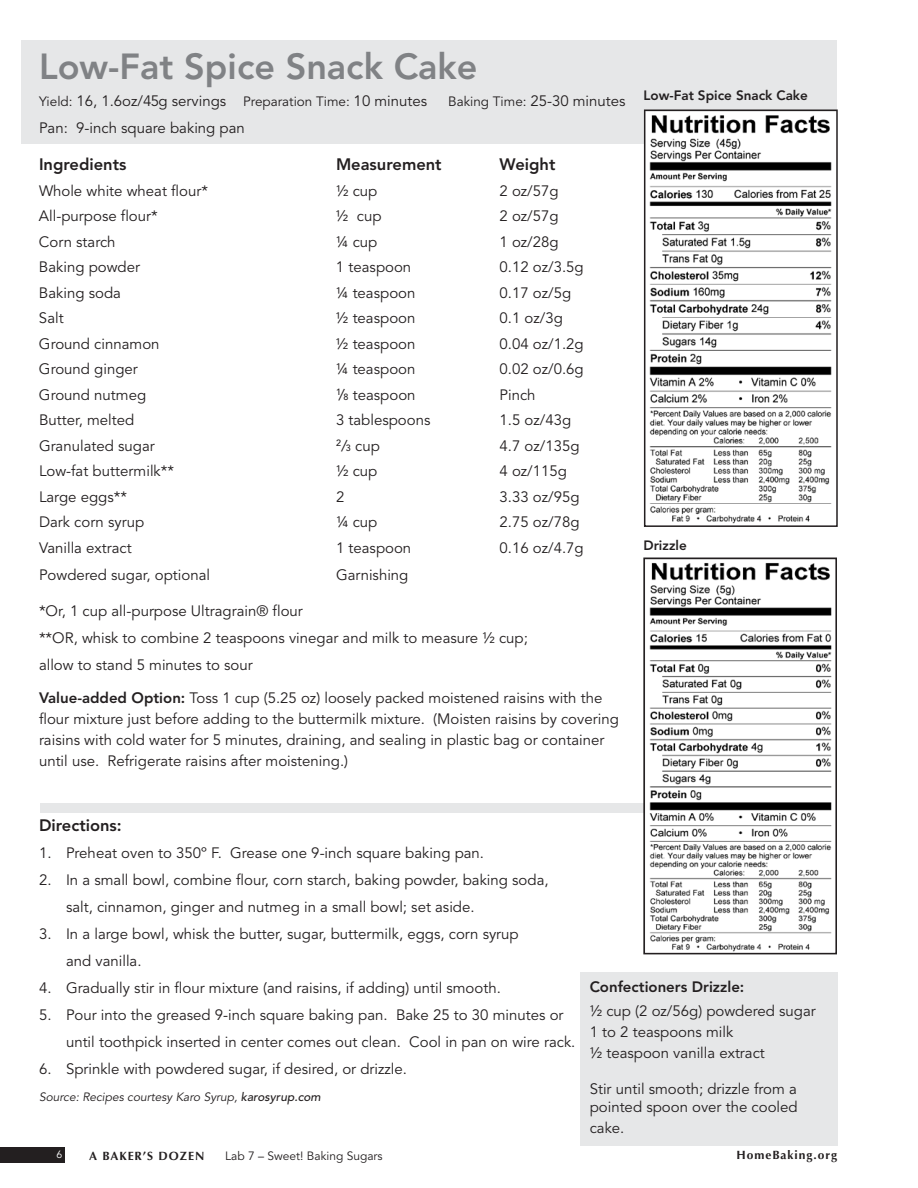
<style>
.page{position:relative;width:918px;height:1188px;background:#fff}
.page>*{position:absolute;margin:0;border:0;box-sizing:border-box;transform-origin:0 0}
.t1{font:800 36px "Avenir";color:#808285}
.t2{font:800 16.5px "Avenir";color:#231f20}
.t3{font:15px/27px "Avenir";color:#231f20}
.t4{font:800 15px "Avenir";color:#231f20}
.t5{font:800 13.5px "Avenir";color:#231f20}
.t6{font:italic 12px "Avenir";color:#231f20}
.t7{font:700 12px "Optima";letter-spacing:.08em;color:#231f20}
.t8{font:12px "Avenir";color:#231f20}
.t9{font:10.5px "Avenir";color:#fff}
.s1{font-size:13.5px}
.s2{font-style:inherit}
.s3{font-weight:500;font-size:9px}
.s4{font-weight:800}
.s5{font-weight:500}
</style>
<div class="page">
<div style="left:0;top:1148px;width:65px;height:15px;background:#231f20"></div>
<div style="left:580px;top:972px;width:258px;height:174px;background:#e6e7e8"></div>
<div style="left:21px;top:40px;width:816px;height:104px;background:#e6e7e8"></div>
<div style="left:40px;top:804px;width:797px;height:9px;background:#e6e7e8"></div>
<img style="left:647px;top:113px;width:188px;height:411px">
<div style="left:644px;top:110px;width:194px;height:417px;border:2px solid #231f20"></div>
<img style="left:646px;top:563px;width:188px;height:388px">
<div style="left:643px;top:558px;width:194px;height:396px;border:2px solid #231f20"></div>
<h1 class="t1" style="left:39px;top:45px;width:440px">Low-Fat Spice Snack Cake</h1>
<p class="t3" style="left:39px;top:87px;width:390px"><span class="s1">Yield:</span> 16, 1.6oz/45g servings <span class="s1">Preparation Time:</span> 10 minutes</p>
<p class="t3" style="left:448px;top:87px;width:179px"><span class="s1">Baking Time:</span> 25-30 minutes</p>
<p class="t3" style="left:39px;top:114px;width:207px">Pan: 9-inch square baking pan</p>
<p class="t2" style="left:39px;top:155px;width:89px">Ingredients</p>
<p class="t2" style="left:336px;top:155px;width:107px">Measurement</p>
<p class="t2" style="left:499px;top:155px;width:57px">Weight</p>
<p class="t3" style="left:39px;top:178px;width:171px">Whole white wheat flour*</p>
<p class="t3" style="left:336px;top:178px;width:43px">½ cup</p>
<p class="t3" style="left:500px;top:178px;width:61px">2 oz/57g</p>
<p class="t3" style="left:39px;top:203px;width:120px">All-purpose flour*</p>
<p class="t3" style="left:336px;top:203px;width:47px">½ cup</p>
<p class="t3" style="left:499px;top:203px;width:61px">2 oz/57g</p>
<p class="t3" style="left:39px;top:229px;width:78px">Corn starch</p>
<p class="t3" style="left:336px;top:229px;width:43px">¼ cup</p>
<p class="t3" style="left:499px;top:229px;width:61px">1 oz/28g</p>
<p class="t3" style="left:39px;top:254px;width:103px">Baking powder</p>
<p class="t3" style="left:336px;top:254px;width:77px">1 teaspoon</p>
<p class="t3" style="left:499px;top:254px;width:86px">0.12 oz/3.5g</p>
<p class="t3" style="left:39px;top:280px;width:83px">Baking soda</p>
<p class="t3" style="left:336px;top:280px;width:81px">¼ teaspoon</p>
<p class="t3" style="left:499px;top:280px;width:73px">0.17 oz/5g</p>
<p class="t3" style="left:39px;top:305px;width:26px">Salt</p>
<p class="t3" style="left:336px;top:305px;width:81px">½ teaspoon</p>
<p class="t3" style="left:499px;top:305px;width:65px">0.1 oz/3g</p>
<p class="t3" style="left:39px;top:331px;width:122px">Ground cinnamon</p>
<p class="t3" style="left:336px;top:331px;width:81px">½ teaspoon</p>
<p class="t3" style="left:499px;top:331px;width:86px">0.04 oz/1.2g</p>
<p class="t3" style="left:39px;top:356px;width:100px">Ground ginger</p>
<p class="t3" style="left:336px;top:356px;width:81px">¼ teaspoon</p>
<p class="t3" style="left:499px;top:356px;width:86px">0.02 oz/0.6g</p>
<p class="t3" style="left:39px;top:382px;width:109px">Ground nutmeg</p>
<p class="t3" style="left:336px;top:382px;width:81px"><sup>1</sup><span class="s2">/</span><span class="s3">8</span> teaspoon</p>
<p class="t3" style="left:500px;top:382px;width:38px">Pinch</p>
<p class="t3" style="left:39px;top:407px;width:97px">Butter, melted</p>
<p class="t3" style="left:336px;top:407px;width:96px">3 tablespoons</p>
<p class="t3" style="left:500px;top:407px;width:73px">1.5 oz/43g</p>
<p class="t3" style="left:39px;top:433px;width:117px">Granulated sugar</p>
<p class="t3" style="left:336px;top:433px;width:45px"><sup>2</sup><span class="s2">/</span><span class="s3">3</span> cup</p>
<p class="t3" style="left:500px;top:433px;width:82px">4.7 oz/135g</p>
<p class="t3" style="left:39px;top:458px;width:137px">Low-fat buttermilk**</p>
<p class="t3" style="left:336px;top:458px;width:43px">½ cup</p>
<p class="t3" style="left:500px;top:458px;width:69px">4 oz/115g</p>
<p class="t3" style="left:39px;top:484px;width:90px">Large eggs**</p>
<p class="t3" style="left:336px;top:484px;width:10px">2</p>
<p class="t3" style="left:500px;top:484px;width:82px">3.33 oz/95g</p>
<p class="t3" style="left:39px;top:509px;width:107px">Dark corn syrup</p>
<p class="t3" style="left:336px;top:509px;width:43px">¼ cup</p>
<p class="t3" style="left:500px;top:509px;width:82px">2.75 oz/78g</p>
<p class="t3" style="left:39px;top:535px;width:94px">Vanilla extract</p>
<p class="t3" style="left:336px;top:535px;width:77px">1 teaspoon</p>
<p class="t3" style="left:500px;top:535px;width:86px">0.16 oz/4.7g</p>
<p class="t3" style="left:39px;top:562px;width:173px">Powdered sugar, optional</p>
<p class="t3" style="left:336px;top:562px;width:74px">Garnishing</p>
<p class="t3" style="left:39px;top:598px;width:490px">*Or, 1 cup all-purpose Ultragrain® flour<br>**OR, whisk to combine 2 teaspoons vinegar and milk to measure ½ cup; allow to stand 5 minutes to sour</p>
<p class="t3" style="left:39px;top:688px;width:581px;line-height:21px"><span class="s4">Value-added Option:</span> Toss 1 cup (5.25 oz) loosely packed moistened raisins with the flour mixture just before adding to the buttermilk mixture. (Moisten raisins by covering raisins with cold water for 5 minutes, draining, and sealing in plastic bag or container until use. Refrigerate raisins after moistening.)</p>
<p class="t5" style="left:644px;top:88px;width:166px">Low-Fat Spice Snack Cake</p>
<p class="t5" style="left:644px;top:538px;width:45px">Drizzle</p>
<p class="t2" style="left:39px;top:815px;width:84px">Directions:</p>
<p class="t3" style="left:39px;top:839px;width:447px">1. Preheat oven to 350º F. Grease one 9-inch square baking pan.</p>
<p class="t3" style="left:66px;top:866px;width:484px;text-indent:-27px">2. In a small bowl, combine flour, corn starch, baking powder, baking soda, salt, cinnamon, ginger and nutmeg in a small bowl; set aside.</p>
<p class="t3" style="left:66px;top:920px;width:454px;text-indent:-27px">3. In a large bowl, whisk the butter, sugar, buttermilk, eggs, corn syrup and vanilla.</p>
<p class="t3" style="left:39px;top:974px;width:463px">4. Gradually stir in flour mixture (and raisins, if adding) until smooth.</p>
<p class="t3" style="left:66px;top:1001px;width:511px;text-indent:-27px">5. Pour into the greased 9-inch square baking pan. Bake 25 to 30 minutes or until toothpick inserted in center comes out clean. Cool in pan on wire rack.</p>
<p class="t3" style="left:39px;top:1055px;width:370px">6. Sprinkle with powdered sugar, if desired, or drizzle.</p>
<p class="t6" style="left:39px;top:1090px;width:283px">Source: Recipes courtesy Karo Syrup, <span class="s5">karosyrup.com</span></p>
<p class="t4" style="left:590px;top:978px;width:156px">Confectioners Drizzle:</p>
<p class="t3" style="left:590px;top:1001px;width:228px;line-height:21px">½ cup (2 oz/56g) powdered sugar<br>1 to 2 teaspoons milk<br>½ teaspoon vanilla extract</p>
<p class="t3" style="left:590px;top:1080px;width:210px;line-height:18px">Stir until smooth; drizzle from a pointed spoon over the cooled</p>
<p class="t3" style="left:590px;top:1115px;width:36px">cake.</p>
<p class="t9" style="left:56px;top:1149px;width:7px">6</p>
<p class="t7" style="left:89px;top:1149px;width:117px">A BAKER’S DOZEN</p>
<p class="t8" style="left:225px;top:1149px;width:159px">Lab 7 – Sweet! Baking Sugars</p>
<p class="t7" style="left:737px;top:1148px;width:102px">HomeBaking.org</p>
</div>
